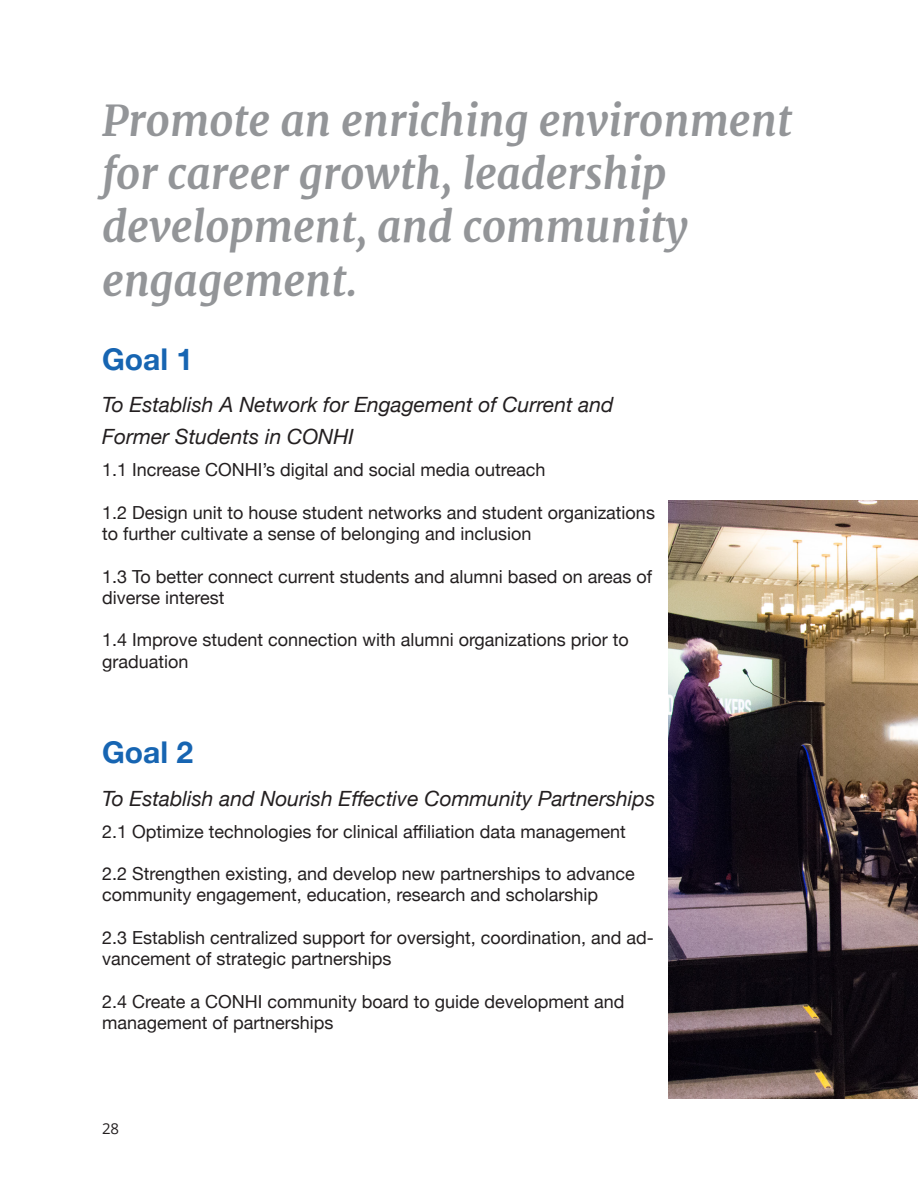
<style>
.page{position:relative;width:918px;height:1188px;background:#fff}
.page>*{position:absolute;margin:0;border:0;box-sizing:border-box;transform-origin:0 0}
.Section_Title_-_Left{font:italic 700 42px/53.1px "Merriweather";color:#939598}
.Short_Blurb_Subhead{font:700 30px "Helvetica Neue";color:#1765b2}
.Body_Text_Defaults{font:italic 21px/32px "Helvetica Neue";color:#231f20}
.Body_Text_Defaults-2{font:18px/21.3px "Helvetica Neue";color:#231f20}
.t1{font:15px "Open Sans";color:#231f20}
</style>
<div class="page">
<img style="left:669px;top:501px;width:249px;height:598px">
<p class="Section_Title_-_Left" style="left:102px;top:95px;width:691px">Promote an enriching environment for career growth, leadership development, and community engagement.</p>
<p class="Short_Blurb_Subhead" style="left:102px;top:336px;width:93px">Goal 1</p>
<p class="Body_Text_Defaults" style="left:102px;top:390px;width:513px">To Establish A Network for Engagement of Current and<br>Former Students in CONHI</p>
<p class="Body_Text_Defaults-2" style="left:102px;top:460px;width:445px">1.1 Increase CONHI’s digital and social media outreach</p>
<p class="Body_Text_Defaults-2" style="left:102px;top:503px;width:554px">1.2 Design unit to house student networks and student organizations to further cultivate a sense of belonging and inclusion</p>
<p class="Body_Text_Defaults-2" style="left:102px;top:567px;width:552px">1.3 To better connect current students and alumni based on areas of diverse interest</p>
<p class="Body_Text_Defaults-2" style="left:102px;top:630px;width:528px">1.4 Improve student connection with alumni organizations prior to graduation</p>
<p class="Short_Blurb_Subhead" style="left:102px;top:729px;width:93px">Goal 2</p>
<p class="Body_Text_Defaults" style="left:102px;top:784px;width:555px">To Establish and Nourish Effective Community Partnerships</p>
<p class="Body_Text_Defaults-2" style="left:102px;top:822px;width:525px">2.1 Optimize technologies for clinical affiliation data management</p>
<p class="Body_Text_Defaults-2" style="left:102px;top:864px;width:534px">2.2 Strengthen existing, and develop new partnerships to advance community engagement, education, research and scholarship</p>
<p class="Body_Text_Defaults-2" style="left:102px;top:928px;width:553px">2.3 Establish centralized support for oversight, coordination, and ad&shy;vancement of strategic partnerships</p>
<p class="Body_Text_Defaults-2" style="left:102px;top:992px;width:524px">2.4 Create a CONHI community board to guide development and management of partnerships</p>
<p class="t1" style="left:102px;top:1118px;width:19px">28</p>
</div>
